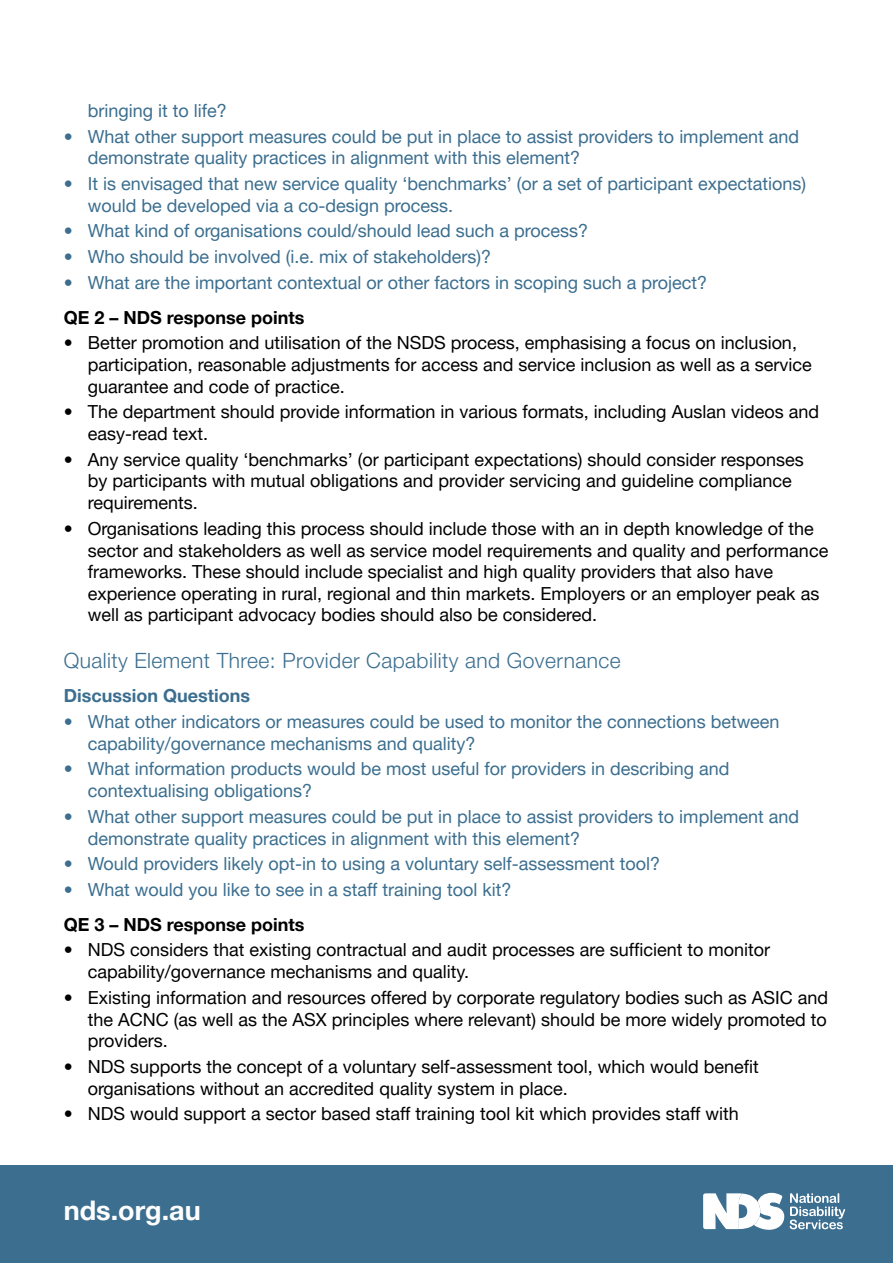
<style>
.page{position:relative;width:893px;height:1263px;background:#fff}
.page>*{position:absolute;margin:0;border:0;box-sizing:border-box;transform-origin:0 0}
.t1{font:700 27px "Helvetica Neue LT Pro";color:#fff}
.t2{font:300 21px "Helvetica Neue LT Pro";letter-spacing:.02em;color:#3b6e8f}
.t3{font:18px/21.6px "Helvetica Neue LT Pro";color:#000}
.t4{font:18px/21.6px "Helvetica Neue LT Pro";color:#3b6e8f}
.t5{font:700 18px "Helvetica Neue LT Pro";color:#000}
.t6{font:700 18px "Helvetica Neue LT Pro";color:#3b6e8f}
</style>
<div class="page">
<div style="left:0;top:1165px;width:893px;height:98px;background:#3b6e8f"></div>
<svg style="left:703px;top:1193px;width:81px;height:37px"></svg>
<svg style="left:790px;top:1193px;width:55px;height:36px"></svg>
<p class="t4" style="left:88px;top:99px;width:141px">bringing it to life?</p>
<p class="t4" style="left:88px;top:125px;width:713px;text-indent:-24px">• What other support measures could be put in place to assist providers to implement and demonstrate quality practices in alignment with this element?</p>
<p class="t4" style="left:88px;top:172px;width:720px;text-indent:-24px">• It is envisaged that new service quality ‘benchmarks’ (or a set of participant expectations) would be developed via a co-design process.</p>
<p class="t4" style="left:64px;top:220px;width:526px">• What kind of organisations could/should lead such a process?</p>
<p class="t4" style="left:64px;top:246px;width:429px">• Who should be involved (i.e. mix of stakeholders)?</p>
<p class="t4" style="left:64px;top:271px;width:645px">• What are the important contextual or other factors in scoping such a project?</p>
<p class="t5" style="left:64px;top:306px;width:242px">QE 2 – NDS response points</p>
<p class="t3" style="left:88px;top:332px;width:726px;text-indent:-24px">• Better promotion and utilisation of the NSDS process, emphasising a focus on inclusion, participation, reasonable adjustments for access and service inclusion as well as a service guarantee and code of practice.</p>
<p class="t3" style="left:88px;top:401px;width:733px;text-indent:-24px">• The department should provide information in various formats, including Auslan videos and easy-read text.</p>
<p class="t3" style="left:88px;top:448px;width:718px;text-indent:-24px">• Any service quality ‘benchmarks’ (or participant expectations) should consider responses by participants with mutual obligations and provider servicing and guideline compliance requirements.</p>
<p class="t3" style="left:88px;top:517px;width:742px;text-indent:-24px">• Organisations leading this process should include those with an in depth knowledge of the sector and stakeholders as well as service model requirements and quality and performance frameworks. These should include specialist and high quality providers that also have experience operating in rural, regional and thin markets. Employers or an employer peak as well as participant advocacy bodies should also be considered.</p>
<p class="t2" style="left:64px;top:647px;width:558px">Quality Element Three: Provider Capability and Governance</p>
<p class="t6" style="left:64px;top:685px;width:188px">Discussion Questions</p>
<p class="t4" style="left:88px;top:710px;width:693px;text-indent:-24px">• What other indicators or measures could be used to monitor the connections between capability/governance mechanisms and quality?</p>
<p class="t4" style="left:88px;top:758px;width:643px;text-indent:-24px">• What information products would be most useful for providers in describing and contextualising obligations?</p>
<p class="t4" style="left:88px;top:805px;width:713px;text-indent:-24px">• What other support measures could be put in place to assist providers to implement and demonstrate quality practices in alignment with this element?</p>
<p class="t4" style="left:64px;top:853px;width:598px">• Would providers likely opt-in to using a voluntary self-assessment tool?</p>
<p class="t4" style="left:64px;top:879px;width:449px">• What would you like to see in a staff training tool kit?</p>
<p class="t5" style="left:64px;top:913px;width:242px">QE 3 – NDS response points</p>
<p class="t3" style="left:88px;top:939px;width:684px;text-indent:-24px">• NDS considers that existing contractual and audit processes are sufficient to monitor capability/governance mechanisms and quality.</p>
<p class="t3" style="left:88px;top:986px;width:742px;text-align:justify;text-indent:-24px">• Existing information and resources offered by corporate regulatory bodies such as ASIC and the ACNC (as well as the ASX principles where relevant) should be more widely promoted to providers.</p>
<p class="t3" style="left:88px;top:1055px;width:673px;text-indent:-24px">• NDS supports the concept of a voluntary self-assessment tool, which would benefit organisations without an accredited quality system in place.</p>
<p class="t3" style="left:64px;top:1103px;width:677px">• NDS would support a sector based staff training tool kit which provides staff with</p>
<h1 class="t1" style="left:64px;top:1193px;width:139px">nds.org.au</h1>
</div>
